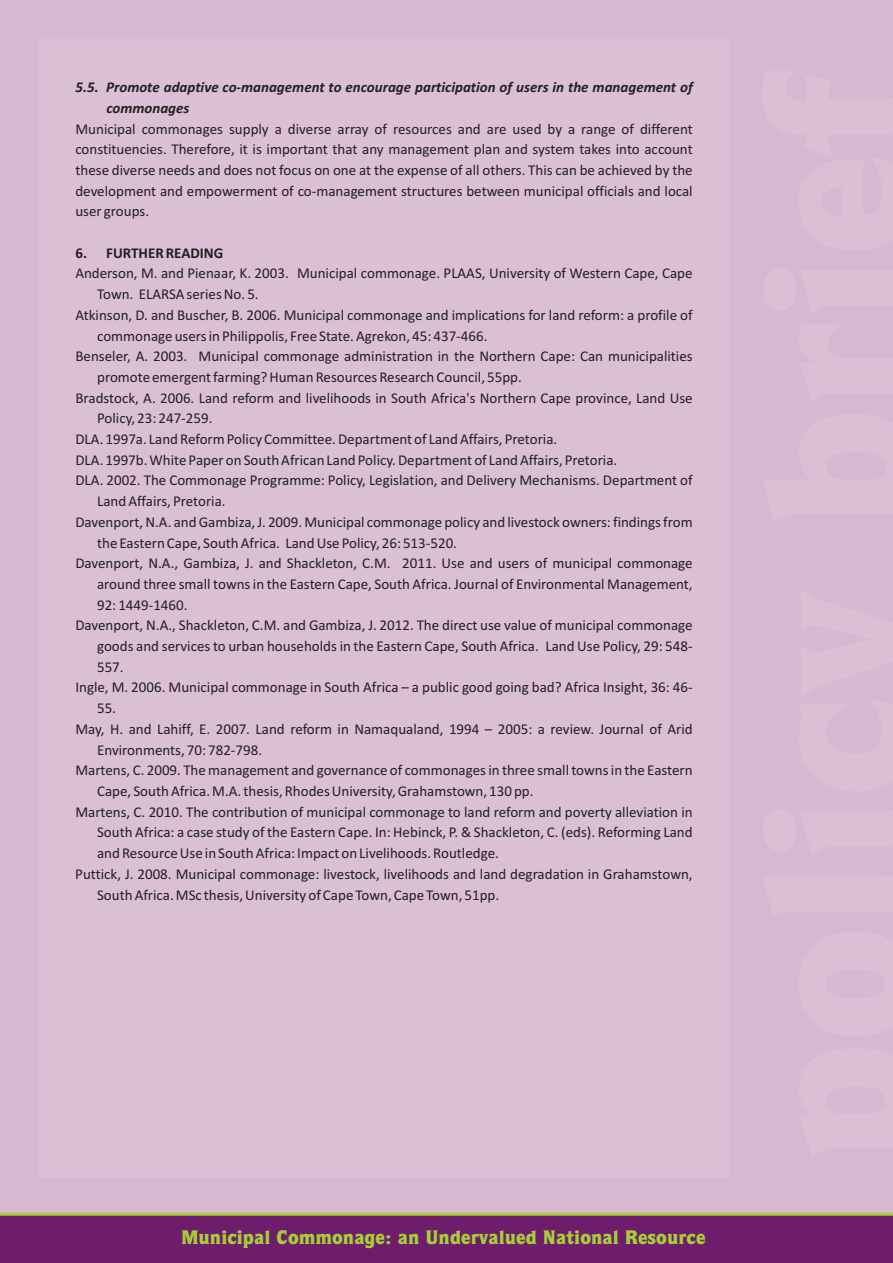
<style>
.page{position:relative;width:893px;height:1263px;background:#d6b9d1}
.page>*{position:absolute;margin:0;border:0;box-sizing:border-box;transform-origin:0 0}
.t1{font:900 19.65px "Quorum IT Cby BT";color:#a6ce39}
.t2{font:15px/20.7px "Calibri";color:#231f20;text-align:justify}
.t3{font:italic 700 15px/20.7px "Calibri";color:#231f20}
.t4{font:700 15px "Calibri";color:#231f20}
</style>
<div class="page">
<div style="left:0;top:1214px;width:893px;height:49px;background:#6e1c6c"></div>
<hr style="left:0;top:1213px;width:893px;height:3px;background:#a6ce39">
<div style="left:39px;top:39px;width:690px;height:1139px;background:#dabfd5"></div>
<p class="t3" style="left:106px;top:78px;width:588px;text-indent:-31px">5.5. Promote adaptive co-management to encourage participation of users in the management of commonages</p>
<p class="t2" style="left:75px;top:119px;width:619px">Municipal commonages supply a diverse array of resources and are used by a range of different constituencies. Therefore, it is important that any management plan and system takes into account these diverse needs and does not focus on one at the expense of all others. This can be achieved by the development and empowerment of co-management structures between municipal officials and local user groups.</p>
<p class="t4" style="left:75px;top:246px;width:149px">6. FURTHER READING</p>
<p class="t2" style="left:75px;top:264px;width:619px">Anderson, M. and Pienaar, K. 2003. Municipal commonage. PLAAS, University of Western Cape, Cape</p>
<p class="t2" style="left:97px;top:285px;width:163px">Town. ELARSA series No. 5.</p>
<p class="t2" style="left:75px;top:306px;width:619px">Atkinson, D. and Buscher, B. 2006. Municipal commonage and implications for land reform: a profile of</p>
<p class="t2" style="left:97px;top:326px;width:392px">commonage users in Philippolis, Free State. Agrekon, 45: 437-466.</p>
<p class="t2" style="left:75px;top:347px;width:619px">Benseler, A. 2003. Municipal commonage administration in the Northern Cape: Can municipalities</p>
<p class="t2" style="left:97px;top:368px;width:426px">promote emergent farming? Human Resources Research Council, 55pp.</p>
<p class="t2" style="left:75px;top:388px;width:619px">Bradstock, A. 2006. Land reform and livelihoods in South Africa's Northern Cape province, Land Use</p>
<p class="t2" style="left:97px;top:409px;width:117px">Policy, 23: 247-259.</p>
<p class="t2" style="left:75px;top:430px;width:483px">DLA. 1997a. Land Reform Policy Committee. Department of Land Affairs, Pretoria.</p>
<p class="t2" style="left:75px;top:451px;width:543px">DLA. 1997b. White Paper on South African Land Policy. Department of Land Affairs, Pretoria.</p>
<p class="t2" style="left:75px;top:471px;width:619px">DLA. 2002. The Commonage Programme: Policy, Legislation, and Delivery Mechanisms. Department of</p>
<p class="t2" style="left:97px;top:492px;width:130px">Land Affairs, Pretoria.</p>
<p class="t2" style="left:75px;top:513px;width:619px">Davenport, N.A. and Gambiza, J. 2009. Municipal commonage policy and livestock owners: findings from</p>
<p class="t2" style="left:97px;top:533px;width:361px">the Eastern Cape, South Africa. Land Use Policy, 26: 513-520.</p>
<p class="t2" style="left:75px;top:554px;width:619px">Davenport, N.A., Gambiza, J. and Shackleton, C.M. 2011. Use and users of municipal commonage</p>
<p class="t2" style="left:97px;top:575px;width:597px">around three small towns in the Eastern Cape, South Africa. Journal of Environmental Management,</p>
<p class="t2" style="left:97px;top:595px;width:92px">92: 1449-1460.</p>
<p class="t2" style="left:75px;top:616px;width:619px">Davenport, N.A., Shackleton, C.M. and Gambiza, J. 2012. The direct use value of municipal commonage</p>
<p class="t2" style="left:97px;top:637px;width:597px">goods and services to urban households in the Eastern Cape, South Africa. Land Use Policy, 29: 548-</p>
<p class="t2" style="left:97px;top:658px;width:28px">557.</p>
<p class="t2" style="left:75px;top:678px;width:619px">Ingle, M. 2006. Municipal commonage in South Africa – a public good going bad? Africa Insight, 36: 46-</p>
<p class="t2" style="left:97px;top:699px;width:21px">55.</p>
<p class="t2" style="left:75px;top:720px;width:619px">May, H. and Lahiff, E. 2007. Land reform in Namaqualand, 1994 – 2005: a review. Journal of Arid</p>
<p class="t2" style="left:97px;top:740px;width:167px">Environments, 70: 782-798.</p>
<p class="t2" style="left:75px;top:761px;width:619px">Martens, C. 2009. The management and governance of commonages in three small towns in the Eastern</p>
<p class="t2" style="left:97px;top:782px;width:438px">Cape, South Africa. M.A. thesis, Rhodes University, Grahamstown, 130 pp.</p>
<p class="t2" style="left:75px;top:802px;width:619px">Martens, C. 2010. The contribution of municipal commonage to land reform and poverty alleviation in</p>
<p class="t2" style="left:97px;top:823px;width:597px">South Africa: a case study of the Eastern Cape. In: Hebinck, P. &amp; Shackleton, C. (eds). Reforming Land</p>
<p class="t2" style="left:97px;top:844px;width:403px">and Resource Use in South Africa: Impact on Livelihoods. Routledge.</p>
<p class="t2" style="left:75px;top:865px;width:619px">Puttick, J. 2008. Municipal commonage: livestock, livelihoods and land degradation in Grahamstown,</p>
<p class="t2" style="left:97px;top:885px;width:404px">South Africa. MSc thesis, University of Cape Town, Cape Town, 51pp.</p>
<h1 class="t1" style="left:181px;top:1228px;width:526px">Municipal Commonage: an Undervalued National Resource</h1>
</div>
